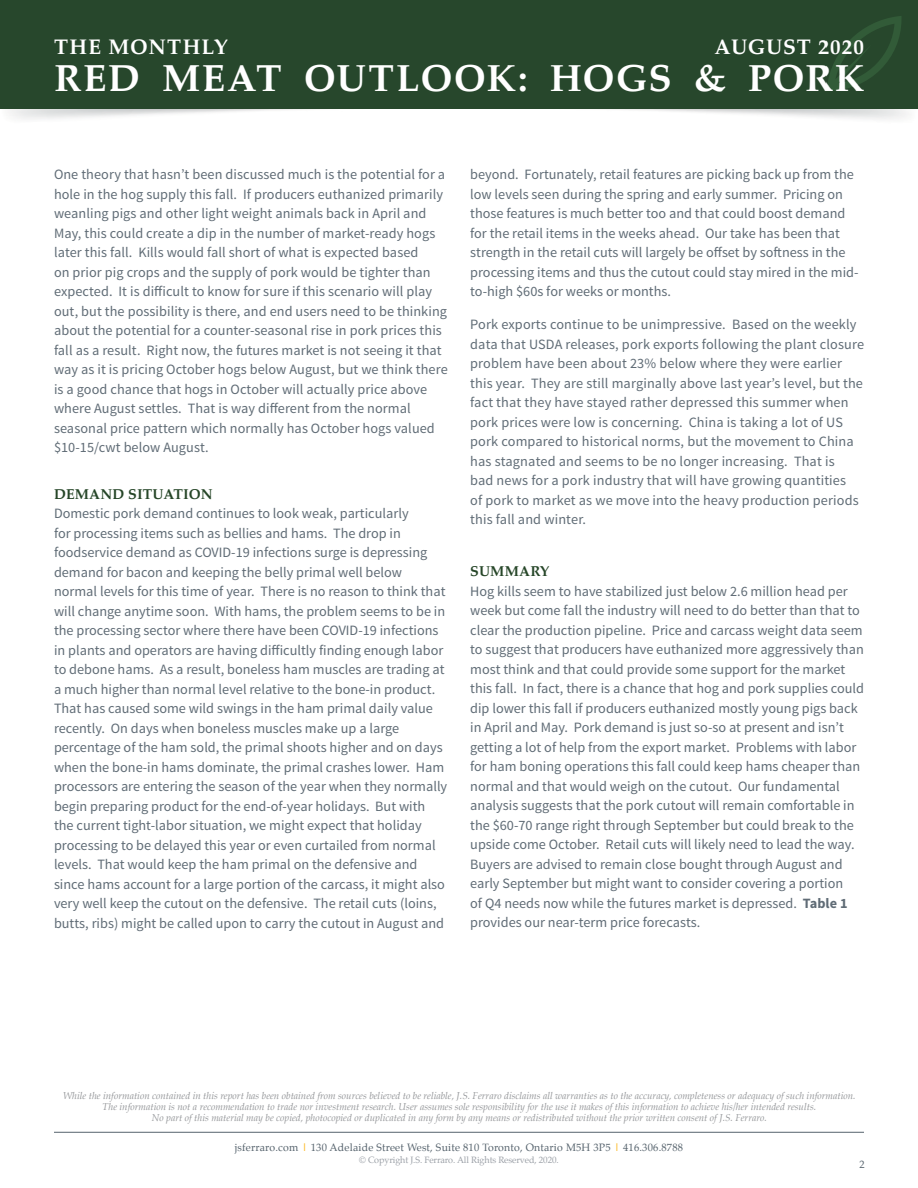
<style>
.page{position:relative;width:918px;height:1188px;background:#fff}
.page>*{position:absolute;margin:0;border:0;box-sizing:border-box;transform-origin:0 0}
.t1{font:700 37.5px "Palatino";letter-spacing:.035em;color:#fff}
.t2{font:700 21px "Palatino";letter-spacing:.065em;color:#fff}
.t3{font:700 21px "Palatino";letter-spacing:.045em;color:#fff}
.COPY{font:14.25px/19.5px "Source Sans Pro";color:#606c76}
.COPY-2{font:700 14.25px "Palatino";letter-spacing:.01em;color:#264628}
.HEADER_1{font:700 14.25px "Palatino";letter-spacing:.01em;color:#264628}
.t4{font:10.5px "Palatino";letter-spacing:.02em;color:#56636d}
.t5{font:italic 9.75px/11.2px "Palatino";color:#939598;text-align:center}
.t6{font:9px "Palatino";letter-spacing:-.01em;color:#9ba0a7}
.s1{font-weight:700}
.s2{font-weight:700;color:#fdb71e}
</style>
<div class="page">
<img style="left:0;top:108px;width:918px;height:11px">
<div style="left:0;top:0;width:918px;height:108px;background:#27472c"></div>
<hr style="left:54px;top:1132px;width:810px;height:1px;background:#56636d">
<svg style="left:827px;top:16px;width:74px;height:75px"></svg>
<p class="t2" style="left:54px;top:29px;width:175px">THE MONTHLY</p>
<p class="t3" style="left:715px;top:29px;width:151px">AUGUST 2020</p>
<p class="t1" style="left:54px;top:46px;width:812px">RED MEAT OUTLOOK: HOGS &amp; PORK</p>
<p class="COPY" style="left:54px;top:165px;width:395px">One theory that hasn’t been discussed much is the potential for a hole in the hog supply this fall. If producers euthanized primarily weanling pigs and other light weight animals back in April and May, this could create a dip in the number of market-ready hogs later this fall. Kills would fall short of what is expected based<br>on prior pig crops and the supply of pork would be tighter than expected. It is difficult to know for sure if this scenario will play out, but the possibility is there, and end users need to be thinking about the potential for a counter-seasonal rise in pork prices this fall as a result. Right now, the futures market is not seeing it that way as it is pricing October hogs below August, but we think there is a good chance that hogs in October will actually price above where August settles. That is way different from the normal seasonal price pattern which normally has October hogs valued $10-15/cwt below August.</p>
<p class="COPY-2" style="left:54px;top:482px;width:160px">DEMAND SITUATION</p>
<p class="COPY" style="left:54px;top:504px;width:395px">Domestic pork demand continues to look weak, particularly<br>for processing items such as bellies and hams. The drop in foodservice demand as COVID-19 infections surge is depressing demand for bacon and keeping the belly primal well below normal levels for this time of year. There is no reason to think that will change anytime soon. With hams, the problem seems to be in the processing sector where there have been COVID-19 infections in plants and operators are having difficultly finding enough labor to debone hams. As a result, boneless ham muscles are trading at a much higher than normal level relative to the bone-in product.<br>That has caused some wild swings in the ham primal daily value recently. On days when boneless muscles make up a large percentage of the ham sold, the primal shoots higher and on days when the bone-in hams dominate, the primal crashes lower. Ham processors are entering the season of the year when they normally begin preparing product for the end-of-year holidays. But with the current tight-labor situation, we might expect that holiday processing to be delayed this year or even curtailed from normal levels. That would keep the ham primal on the defensive and since hams account for a large portion of the carcass, it might also very well keep the cutout on the defensive. The retail cuts (loins, butts, ribs) might be called upon to carry the cutout in August and</p>
<p class="COPY" style="left:470px;top:165px;width:390px">beyond. Fortunately, retail features are picking back up from the low levels seen during the spring and early summer. Pricing on those features is much better too and that could boost demand for the retail items in the weeks ahead. Our take has been that strength in the retail cuts will largely be offset by softness in the processing items and thus the cutout could stay mired in the mid&shy;to-high $60s for weeks or months.</p>
<p class="COPY" style="left:470px;top:315px;width:395px">Pork exports continue to be unimpressive. Based on the weekly data that USDA releases, pork exports following the plant closure problem have been about 23% below where they were earlier this year. They are still marginally above last year’s level, but the fact that they have stayed rather depressed this summer when pork prices were low is concerning. China is taking a lot of US pork compared to historical norms, but the movement to China has stagnated and seems to be no longer increasing. That is<br>bad news for a pork industry that will have growing quantities<br>of pork to market as we move into the heavy production periods this fall and winter.</p>
<p class="HEADER_1" style="left:470px;top:559px;width:81px">SUMMARY</p>
<p class="COPY" style="left:470px;top:581px;width:395px">Hog kills seem to have stabilized just below 2.6 million head per week but come fall the industry will need to do better than that to clear the production pipeline. Price and carcass weight data seem to suggest that producers have euthanized more aggressively than most think and that could provide some support for the market this fall. In fact, there is a chance that hog and pork supplies could dip lower this fall if producers euthanized mostly young pigs back in April and May. Pork demand is just so-so at present and isn’t getting a lot of help from the export market. Problems with labor for ham boning operations this fall could keep hams cheaper than normal and that would weigh on the cutout. Our fundamental analysis suggests that the pork cutout will remain comfortable in the $60-70 range right through September but could break to the upside come October. Retail cuts will likely need to lead the way.<br>Buyers are advised to remain close bought through August and early September but might want to consider covering a portion<br>of Q4 needs now while the futures market is depressed. <span class="s1">Table 1 </span>provides our near-term price forecasts.</p>
<p class="t5" style="left:63px;top:1090px;width:794px">While the information contained in this report has been obtained from sources believed to be reliable, J.S. Ferraro disclaims all warranties as to the accuracy, completeness or adequacy of such information.<br>The information is not a recommendation to trade nor investment research. User assumes sole responsibility for the use it makes of this information to achieve his/her intended results.<br>No part of this material may be copied, photocopied or duplicated in any form by any means or redistributed without the prior written consent of J.S. Ferraro.</p>
<p class="t4" style="left:235px;top:1138px;width:450px">jsferraro.com <span class="s2">|</span> 130 Adelaide Street West, Suite 810 Toronto, Ontario M5H 3P5 <span class="s2">|</span> 416.306.8788</p>
<p class="t6" style="left:359px;top:1152px;width:201px">© Copyright J.S. Ferraro. All Rights Reserved, 2020.</p>
<p class="t4" style="left:860px;top:1155px;width:7px">2</p>
</div>
